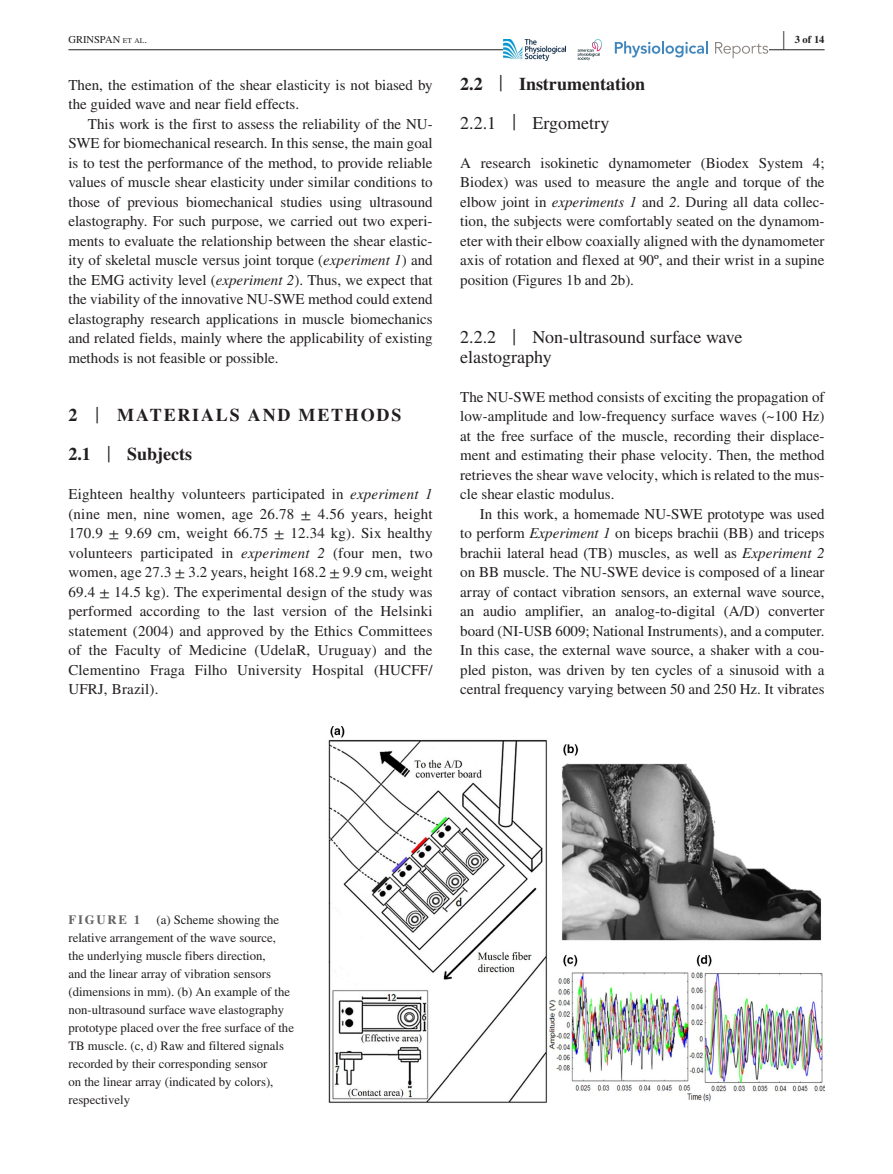
<style>
.page{position:relative;width:893px;height:1174px;background:#fff}
.page>*{position:absolute;margin:0;border:0;box-sizing:border-box;transform-origin:0 0}
.t1{font:700 25.95px "STIX";color:#231f20;scale:.36 1}
.t2{font:18px/19.5px "STIX";color:#231f20}
.t3{font:700 18px/39px "STIX";color:#231f20}
.t4{font:700 18px/39px "STIX";letter-spacing:.1em;color:#231f20}
.t5{font:15px/19.5px "STIX";color:#231f20;text-align:justify}
.t6{font:12.75px/18px "STIX";color:#231f20}
.t7{font:700 12.75px "STIX";letter-spacing:.14em;color:#636366}
.t8{font:10.5px "STIX";color:#231f20}
.t9{font:700 10.5px "STIX";color:#231f20}
.s1{font-size:7.35px}
.s2{font-style:italic}
.s3{font-weight:400;font-size:23.7px}
.s4{font-weight:400}
.s5{font-size:23.7px}
</style>
<div class="page">
<hr style="left:68px;top:49px;width:756px;height:1px;background:#231f20">
<div style="left:504px;top:39px;width:264px;height:21px;background:#fff"></div>
<svg style="left:578px;top:39px;width:24px;height:21px"></svg>
<img style="left:504px;top:39px;width:61px;height:21px">
<svg style="left:615px;top:41px;width:93px;height:16px"></svg>
<svg style="left:715px;top:42px;width:53px;height:16px"></svg>
<img style="left:328px;top:726px;width:496px;height:377px">
<h1 class="t1" style="left:783px;top:24px;width:7px">|</h1>
<p class="t8" style="left:68px;top:32px;width:80px">GRINSPAN <span class="s1">et al</span>.</p>
<p class="t9" style="left:795px;top:33px;width:31px">3 of 14</p>
<p class="t5" style="left:68px;top:76px;width:366px">Then, the estimation of the shear elasticity is not biased by the guided wave and near field effects.</p>
<p class="t5" style="left:68px;top:115px;width:366px;text-indent:20px">This work is the first to assess the reliability of the NU-SWE for biomechanical research. In this sense, the main goal is to test the performance of the method, to provide reliable values of muscle shear elasticity under similar conditions to those of previous biomechanical studies using ultrasound elastography. For such purpose, we carried out two experi&shy;ments to evaluate the relationship between the shear elastic&shy;ity of skeletal muscle versus joint torque (<span class="s2">experiment 1</span>) and the EMG activity level (<span class="s2">experiment 2</span>). Thus, we expect that the viability of the innovative NU-SWE method could extend elastography research applications in muscle biomechanics and related fields, mainly where the applicability of existing methods is not feasible or possible.</p>
<p class="t3" style="left:460px;top:64px;width:186px">2.2 <span class="s3">|</span> Instrumentation<br><span class="s4">2.2.1</span> <span class="s3">|</span> <span class="s4">Ergometry</span></p>
<p class="t5" style="left:460px;top:154px;width:366px">A research isokinetic dynamometer (Biodex System 4; Biodex) was used to measure the angle and torque of the elbow joint in <span class="s2">experiments 1</span> and <span class="s2">2</span>. During all data collec&shy;tion, the subjects were comfortably seated on the dynamom&shy;eter with their elbow coaxially aligned with the dynamometer axis of rotation and flexed at 90º, and their wrist in a supine position (Figures 1b and 2b).</p>
<p class="t2" style="left:460px;top:328px;width:284px">2.2.2 <span class="s5">|</span> Non-ultrasound surface wave elastography</p>
<p class="t5" style="left:460px;top:388px;width:366px">The NU-SWE method consists of exciting the propagation of low-amplitude and low-frequency surface waves (~100 Hz) at the free surface of the muscle, recording their displace&shy;ment and estimating their phase velocity. Then, the method retrieves the shear wave velocity, which is related to the mus&shy;cle shear elastic modulus.</p>
<p class="t5" style="left:460px;top:505px;width:366px;text-indent:20px">In this work, a homemade NU-SWE prototype was used to perform <span class="s2">Experiment 1</span> on biceps brachii (BB) and triceps brachii lateral head (TB) muscles, as well as <span class="s2">Experiment 2 </span>on BB muscle. The NU-SWE device is composed of a linear array of contact vibration sensors, an external wave source, an audio amplifier, an analog-to-digital (A/D) converter board (NI-USB 6009; National Instruments), and a computer.<br>In this case, the external wave source, a shaker with a cou&shy;pled piston, was driven by ten cycles of a sinusoid with a central frequency varying between 50 and 250 Hz. It vibrates</p>
<p class="t4" style="left:68px;top:395px;width:334px">2 <span class="s3">|</span> MATERIALS AND METHODS<br>2.1 <span class="s3">|</span> Subjects</p>
<p class="t5" style="left:68px;top:485px;width:366px">Eighteen healthy volunteers participated in <span class="s2">experiment 1 </span>(nine men, nine women, age 26.78 ± 4.56 years, height 170.9 ± 9.69 cm, weight 66.75 ± 12.34 kg). Six healthy volunteers participated in <span class="s2">experiment 2</span> (four men, two women, age 27.3 ± 3.2 years, height 168.2 ± 9.9 cm, weight 69.4 ± 14.5 kg). The experimental design of the study was performed according to the last version of the Helsinki statement (2004) and approved by the Ethics Committees of the Faculty of Medicine (UdelaR, Uruguay) and the Clementino Fraga Filho University Hospital (HUCFF/ UFRJ, Brazil).</p>
<p class="t7" style="left:68px;top:912px;width:73px">FIGURE 1</p>
<p class="t6" style="left:68px;top:911px;width:227px;text-indent:88px">(a) Scheme showing the relative arrangement of the wave source, the underlying muscle fibers direction,<br>and the linear array of vibration sensors (dimensions in mm). (b) An example of the non-ultrasound surface wave elastography prototype placed over the free surface of the TB muscle. (c, d) Raw and filtered signals recorded by their corresponding sensor<br>on the linear array (indicated by colors), respectively</p>
</div>
